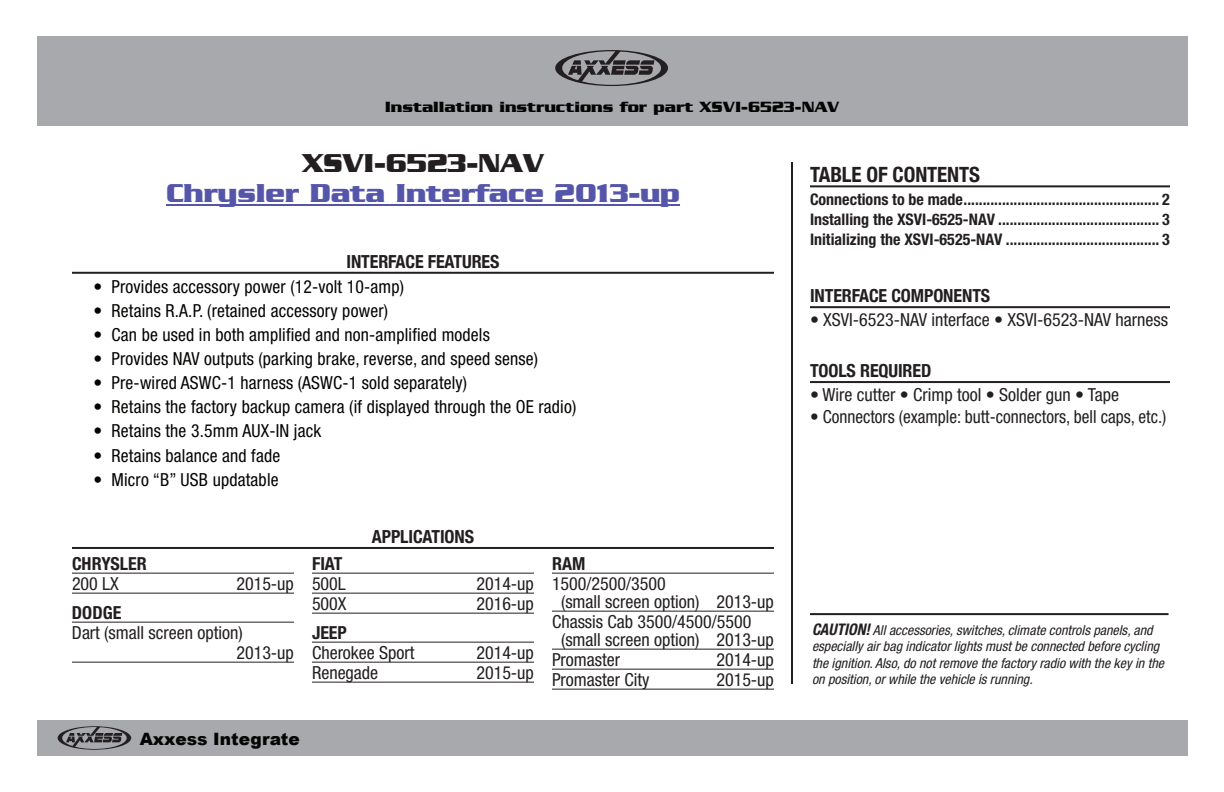
<style>
.page{position:relative;width:1224px;height:792px;background:#fff}
.page>*{position:absolute;margin:0;border:0;box-sizing:border-box;transform-origin:0 0}
.t1{font:700 28px "Serpentine";letter-spacing:-.01em;color:#55a}
.t2{font:700 28px "Serpentine";letter-spacing:-.01em;color:#231f20}
.t3{font:700 condensed 21px "Helvetica Neue";letter-spacing:-.005em;color:#231f20}
.t4{font:condensed 18px "Helvetica Neue";letter-spacing:.01em;color:#040503}
.t5{font:condensed 18px/18px "Helvetica Neue";color:#231f20}
.t6{font:700 condensed 18px "Helvetica Neue";letter-spacing:-.005em;color:#231f20}
.t7{font:condensed 18px "Helvetica Neue";color:#231f20;scale:.96 1}
.t8{font:700 condensed 18px "Helvetica Neue";color:#231f20}
.t9{font:900 17px "Arial";color:#040503}
.t10{font:700 condensed 16px/20px "Helvetica Neue";color:#231f20;text-align:justify}
.t11{font:700 16px "Serpentine";color:#040503}
.t12{font:italic condensed 13.6px/16.4px "Helvetica Neue";color:#231f20}
.s1{font-weight:700;font-size:16px}
</style>
<div class="page">
<div style="left:37px;top:36px;width:1150px;height:90px;background:#a8a9ad"></div>
<hr style="left:791px;top:162px;width:2px;height:522px;background:#231f20">
<svg style="left:555px;top:50px;width:113px;height:36px"></svg>
<div style="left:37px;top:720px;width:1150px;height:36px;background:#a8a9ad"></div>
<svg style="left:58px;top:726px;width:73px;height:24px"></svg>
<hr style="left:810px;top:613px;width:359px;height:2px;background:#231f20">
<hr style="left:72px;top:272px;width:702px;height:2px;background:#231f20">
<hr style="left:810px;top:381px;width:360px;height:2px;background:#231f20">
<hr style="left:166px;top:205px;width:514px;height:1px;background:#55a">
<hr style="left:72px;top:547px;width:702px;height:2px;background:#231f20">
<hr style="left:810px;top:306px;width:360px;height:2px;background:#231f20">
<hr style="left:810px;top:185px;width:360px;height:2px;background:#231f20">
<hr style="left:72px;top:573px;width:222px;height:1px;background:#231f20">
<hr style="left:72px;top:593px;width:222px;height:1px;background:#231f20">
<hr style="left:72px;top:622px;width:222px;height:1px;background:#231f20">
<hr style="left:72px;top:662px;width:222px;height:1px;background:#231f20">
<hr style="left:312px;top:573px;width:222px;height:1px;background:#231f20">
<hr style="left:312px;top:593px;width:222px;height:1px;background:#231f20">
<hr style="left:312px;top:613px;width:222px;height:1px;background:#231f20">
<hr style="left:312px;top:642px;width:222px;height:1px;background:#231f20">
<hr style="left:312px;top:662px;width:222px;height:1px;background:#231f20">
<hr style="left:312px;top:682px;width:222px;height:1px;background:#231f20">
<hr style="left:552px;top:573px;width:222px;height:1px;background:#231f20">
<hr style="left:552px;top:611px;width:222px;height:1px;background:#231f20">
<hr style="left:552px;top:649px;width:222px;height:1px;background:#231f20">
<hr style="left:552px;top:669px;width:222px;height:1px;background:#231f20">
<hr style="left:552px;top:689px;width:222px;height:1px;background:#231f20">
<p class="t11" style="left:385px;top:98px;width:456px">Installation instructions for part XSVI-6523-NAV</p>
<h1 class="t2" style="left:302px;top:147px;width:243px">XSVI-6523-NAV</h1>
<h1 class="t1" style="left:166px;top:177px;width:515px">Chrysler Data Interface 2013-up</h1>
<p class="t6" style="left:346px;top:250px;width:155px">INTERFACE FEATURES</p>
<p class="t4" style="left:94px;top:276px;width:312px">• Provides accessory power (12-volt 10-amp)</p>
<p class="t4" style="left:94px;top:300px;width:296px">• Retains R.A.P. (retained accessory power)</p>
<p class="t4" style="left:94px;top:324px;width:398px">• Can be used in both amplified and non-amplified models</p>
<p class="t4" style="left:94px;top:348px;width:446px">• Provides NAV outputs (parking brake, reverse, and speed sense)</p>
<p class="t4" style="left:94px;top:372px;width:375px">• Pre-wired ASWC-1 harness (ASWC-1 sold separately)</p>
<p class="t4" style="left:94px;top:397px;width:484px">• Retains the factory backup camera (if displayed through the OE radio)</p>
<p class="t4" style="left:94px;top:421px;width:229px">• Retains the 3.5mm AUX-IN jack</p>
<p class="t4" style="left:94px;top:445px;width:188px">• Retains balance and fade</p>
<p class="t4" style="left:94px;top:469px;width:187px">• Micro “B” USB updatable</p>
<p class="t8" style="left:72px;top:552px;width:76px">CHRYSLER</p>
<p class="t5" style="left:72px;top:574px;width:48px">200 LX</p>
<p class="t5" style="left:236px;top:574px;width:59px">2015-up</p>
<p class="t8" style="left:72px;top:601px;width:51px">DODGE</p>
<p class="t5" style="left:236px;top:622px;width:59px;line-height:20px;text-indent:-164px">Dart (small screen option)<br>2013-up</p>
<p class="t6" style="left:372px;top:526px;width:104px">APPLICATIONS</p>
<p class="t8" style="left:312px;top:552px;width:32px">FIAT</p>
<p class="t5" style="left:312px;top:574px;width:35px">500L</p>
<p class="t5" style="left:476px;top:574px;width:59px">2014-up</p>
<p class="t5" style="left:312px;top:594px;width:36px">500X</p>
<p class="t5" style="left:476px;top:594px;width:59px">2016-up</p>
<p class="t8" style="left:312px;top:621px;width:36px">JEEP</p>
<p class="t5" style="left:312px;top:643px;width:104px">Cherokee Sport</p>
<p class="t5" style="left:476px;top:643px;width:59px">2014-up</p>
<p class="t5" style="left:312px;top:663px;width:68px">Renegade</p>
<p class="t5" style="left:476px;top:663px;width:59px">2015-up</p>
<p class="t9" style="left:140px;top:729px;width:162px">Axxess Integrate</p>
<p class="t8" style="left:552px;top:552px;width:35px">RAM</p>
<p class="t5" style="left:561px;top:574px;width:214px;text-indent:-9px">1500/2500/3500<br>(small screen option) 2013-up</p>
<p class="t5" style="left:561px;top:612px;width:214px;text-indent:-9px">Chassis Cab 3500/4500/5500 (small screen option) 2013-up</p>
<p class="t5" style="left:552px;top:650px;width:70px">Promaster</p>
<p class="t5" style="left:716px;top:650px;width:59px">2014-up</p>
<p class="t5" style="left:552px;top:670px;width:99px">Promaster City</p>
<p class="t5" style="left:716px;top:670px;width:59px">2015-up</p>
<p class="t3" style="left:810px;top:162px;width:172px">TABLE OF CONTENTS</p>
<p class="t10" style="left:810px;top:189px;width:362px">Connections to be made................................................... 2<br>Installing the XSVI-6525-NAV .......................................... 3<br>Initializing the XSVI-6525-NAV ........................................ 3</p>
<p class="t6" style="left:810px;top:285px;width:182px">INTERFACE COMPONENTS</p>
<p class="t5" style="left:810px;top:310px;width:360px">• XSVI-6523-NAV interface • XSVI-6523-NAV harness</p>
<p class="t6" style="left:810px;top:360px;width:123px">TOOLS REQUIRED</p>
<p class="t5" style="left:810px;top:385px;width:311px">• Wire cutter • Crimp tool • Solder gun • Tape</p>
<p class="t7" style="left:810px;top:406px;width:373px">• Connectors (example: butt-connectors, bell caps, etc.)</p>
<p class="t12" style="left:812px;top:622px;width:354px"><span class="s1">CAUTION!</span> All accessories, switches, climate controls panels, and especially air bag indicator lights must be connected before cycling the ignition. Also, do not remove the factory radio with the key in the on position, or while the vehicle is running.</p>
</div>
